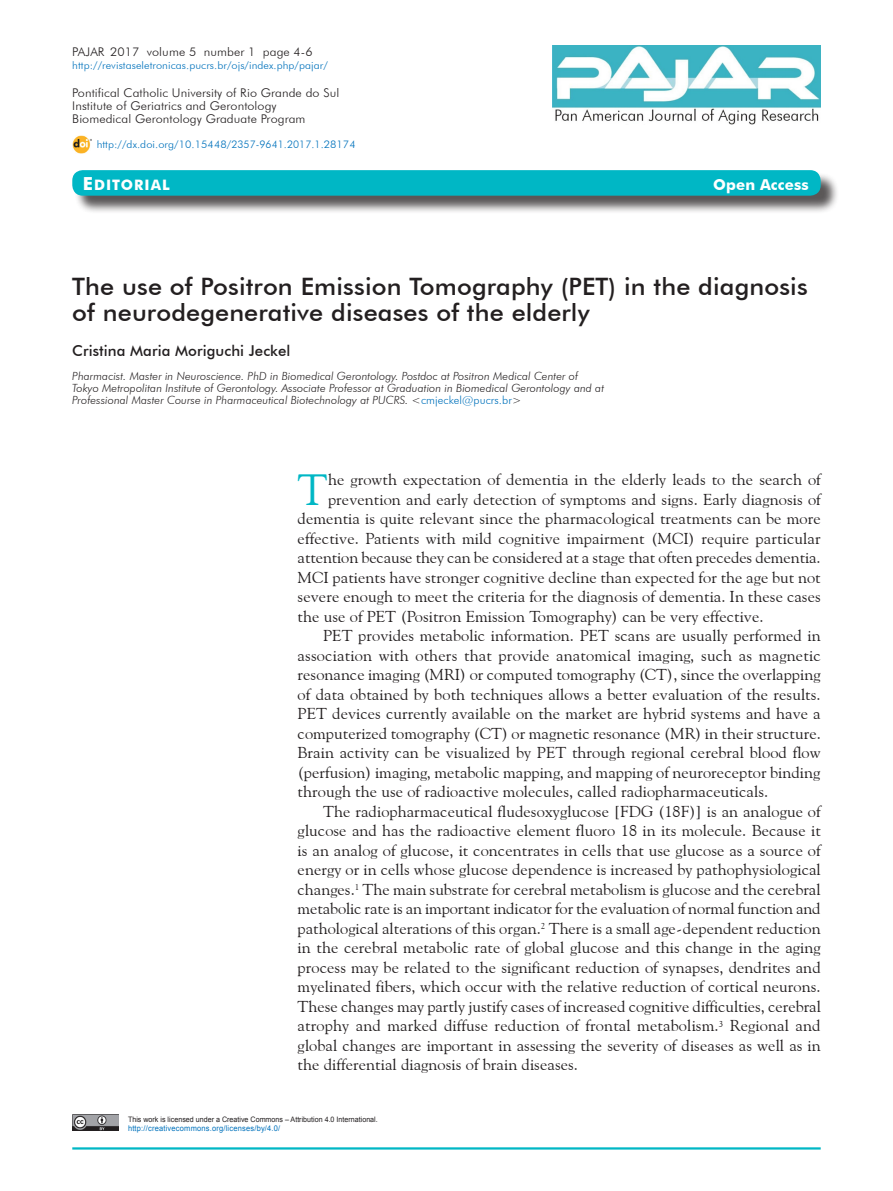
<style>
.page{position:relative;width:893px;height:1191px;background:#fff}
.page>*{position:absolute;margin:0;border:0;box-sizing:border-box;transform-origin:0 0}
.t1{font:43.5px "Goudy Old Style BT";color:#00b7c5;scale:1.05 1}
.t2{font:500 24px/25.5px "Futura BT";letter-spacing:.005em;color:#231f20;scale:1.05 1}
.t3{font:15.75px "Goudy Old Style BT";letter-spacing:.005em;color:#231f20;scale:1.05 1}
.t4{font:500 15px "Futura BT";letter-spacing:.005em;color:#231f20}
.t5{font:700 15px "Futura BT";letter-spacing:.005em;color:#fff}
.t6{font:14.4px "Futura BT Bold SC800";letter-spacing:.07em;color:#fff}
.t7{font:300 12px/12.8px "Futura BT";letter-spacing:.005em;color:#231f20;scale:1.05 1}
.t8{font:italic 300 11.25px/12px "Futura BT";letter-spacing:.005em;color:#231f20}
.t9{font:300 10.5px "Futura BT";letter-spacing:.005em;color:#0072bc;scale:1.05 1}
.t10{font:7.8px "Arial";letter-spacing:.025em;color:#0072bc;scale:.95 1}
.t11{font:7.5px "Arial";color:#231f20;scale:.95 1}
.s1{font-size:18px}
.s2{font-style:normal}
.s3{font-style:normal;color:#0072bc}
</style>
<div class="page">
<hr style="left:72px;top:1147px;width:749px;height:2px;background:#00b7c5">
<img style="left:72px;top:1114px;width:47px;height:16px">
<img style="left:552px;top:46px;width:269px;height:79px">
<div style="left:75px;top:172px;width:764px;height:42px;background:#231f20;opacity:.75"></div>
<div style="left:72px;top:170px;width:749px;height:26px;background:#00b7c5;border-radius:10px"></div>
<img style="left:73px;top:136px;width:19px;height:17px">
<p class="t7" style="left:72px;top:45px;width:230px">Pajar 2017 volume 5 number 1 page 4-6</p>
<p class="t9" style="left:72px;top:59px;width:245px">http://revistaseletronicas.pucrs.br/ojs/index.php/pajar/</p>
<p class="t7" style="left:72px;top:87px;width:256px">Pontifical Catholic University of Rio Grande do Sul<br>Institute of Geriatrics and Gerontology<br>Biomedical Gerontology Graduate Program</p>
<p class="t9" style="left:97px;top:138px;width:248px">http://dx.doi.org/10.15448/2357-9641.2017.1.28174</p>
<p class="t6" style="left:83px;top:176px;width:88px"><span class="s1">E</span>DITORIAL</p>
<p class="t5" style="left:713px;top:175px;width:97px">Open Access</p>
<h2 class="t2" style="left:72px;top:274px;width:702px">The use of positron emission tomography (pet) in the diagnosis of neurodegenerative diseases of the elderly</h2>
<p class="t4" style="left:72px;top:341px;width:220px">Cristina Maria Moriguchi Jeckel</p>
<p class="t8" style="left:72px;top:370px;width:533px">Pharmacist. Master in Neuroscience. PhD in Biomedical Gerontology. Postdoc at Positron Medical Center of<br>Tokyo Metropolitan Institute of Gerontology. Associate Professor at Graduation in Biomedical Gerontology and at<br>Professional Master Course in Pharmaceutical Biotechnology at PUCRS. <span class="s2">&lt;</span><span class="s3">cmjeckel@pucrs.br</span><span class="s2">&gt;</span></p>
<h1 class="t1" style="left:298px;top:463px;width:30px">T</h1>
<p class="t3" style="left:328px;top:470px;width:471px">he growth expectation of dementia in the elderly leads to the search of</p>
<p class="t3" style="left:328px;top:489px;width:471px">prevention and early detection of symptoms and signs. Early diagnosis of</p>
<p class="t3" style="left:298px;top:509px;width:500px">dementia is quite relevant since the pharmacological treatments can be more</p>
<p class="t3" style="left:298px;top:528px;width:500px">effective. Patients with mild cognitive impairment (MCI) require particular</p>
<p class="t3" style="left:298px;top:548px;width:499px">attention because they can be considered at a stage that often precedes dementia.</p>
<p class="t3" style="left:298px;top:567px;width:500px">MCI patients have stronger cognitive decline than expected for the age but not</p>
<p class="t3" style="left:298px;top:587px;width:500px">severe enough to meet the criteria for the diagnosis of dementia. In these cases</p>
<p class="t3" style="left:298px;top:606px;width:445px">the use of PET (Positron Emission Tomography) can be very effective.</p>
<p class="t3" style="left:323px;top:626px;width:475px">PET provides metabolic information. PET scans are usually performed in</p>
<p class="t3" style="left:298px;top:645px;width:500px">association with others that provide anatomical imaging, such as magnetic</p>
<p class="t3" style="left:298px;top:665px;width:499px">resonance imaging (MRI) or computed tomography (CT), since the overlapping</p>
<p class="t3" style="left:298px;top:684px;width:500px">of data obtained by both techniques allows a better evaluation of the results.</p>
<p class="t3" style="left:298px;top:704px;width:500px">PET devices currently available on the market are hybrid systems and have a</p>
<p class="t3" style="left:298px;top:723px;width:500px">computerized tomography (CT) or magnetic resonance (MR) in their structure.</p>
<p class="t3" style="left:298px;top:743px;width:500px">Brain activity can be visualized by PET through regional cerebral blood flow</p>
<p class="t3" style="left:298px;top:762px;width:499px">(perfusion) imaging, metabolic mapping, and mapping of neuroreceptor binding</p>
<p class="t3" style="left:298px;top:782px;width:450px">through the use of radioactive molecules, called radiopharmaceuticals.</p>
<p class="t3" style="left:323px;top:801px;width:475px">The radiopharmaceutical fludesoxyglucose [FDG (18F)] is an analogue of</p>
<p class="t3" style="left:298px;top:821px;width:500px">glucose and has the radioactive element fluoro 18 in its molecule. Because it</p>
<p class="t3" style="left:298px;top:840px;width:500px">is an analog of glucose, it concentrates in cells that use glucose as a source of</p>
<p class="t3" style="left:298px;top:860px;width:500px">energy or in cells whose glucose dependence is increased by pathophysiological</p>
<p class="t3" style="left:298px;top:879px;width:500px">changes.<sup>1</sup> The main substrate for cerebral metabolism is glucose and the cerebral</p>
<p class="t3" style="left:298px;top:899px;width:500px">metabolic rate is an important indicator for the evaluation of normal function and</p>
<p class="t3" style="left:298px;top:918px;width:500px">pathological alterations of this organ.<sup>2</sup> There is a small age-dependent reduction</p>
<p class="t3" style="left:298px;top:938px;width:500px">in the cerebral metabolic rate of global glucose and this change in the aging</p>
<p class="t3" style="left:298px;top:957px;width:500px">process may be related to the significant reduction of synapses, dendrites and</p>
<p class="t3" style="left:298px;top:977px;width:500px">myelinated fibers, which occur with the relative reduction of cortical neurons.</p>
<p class="t3" style="left:298px;top:996px;width:500px">These changes may partly justify cases of increased cognitive difficulties, cerebral</p>
<p class="t3" style="left:298px;top:1016px;width:500px">atrophy and marked diffuse reduction of frontal metabolism.<sup>3</sup> Regional and</p>
<p class="t3" style="left:298px;top:1035px;width:500px">global changes are important in assessing the severity of diseases as well as in</p>
<p class="t3" style="left:298px;top:1055px;width:269px">the differential diagnosis of brain diseases.</p>
<p class="t11" style="left:128px;top:1114px;width:264px">This work is licensed under a Creative Commons – Attribution 4.0 International.</p>
<p class="t10" style="left:128px;top:1123px;width:162px">http://creativecommons.org/licenses/by/4.0/</p>
</div>
